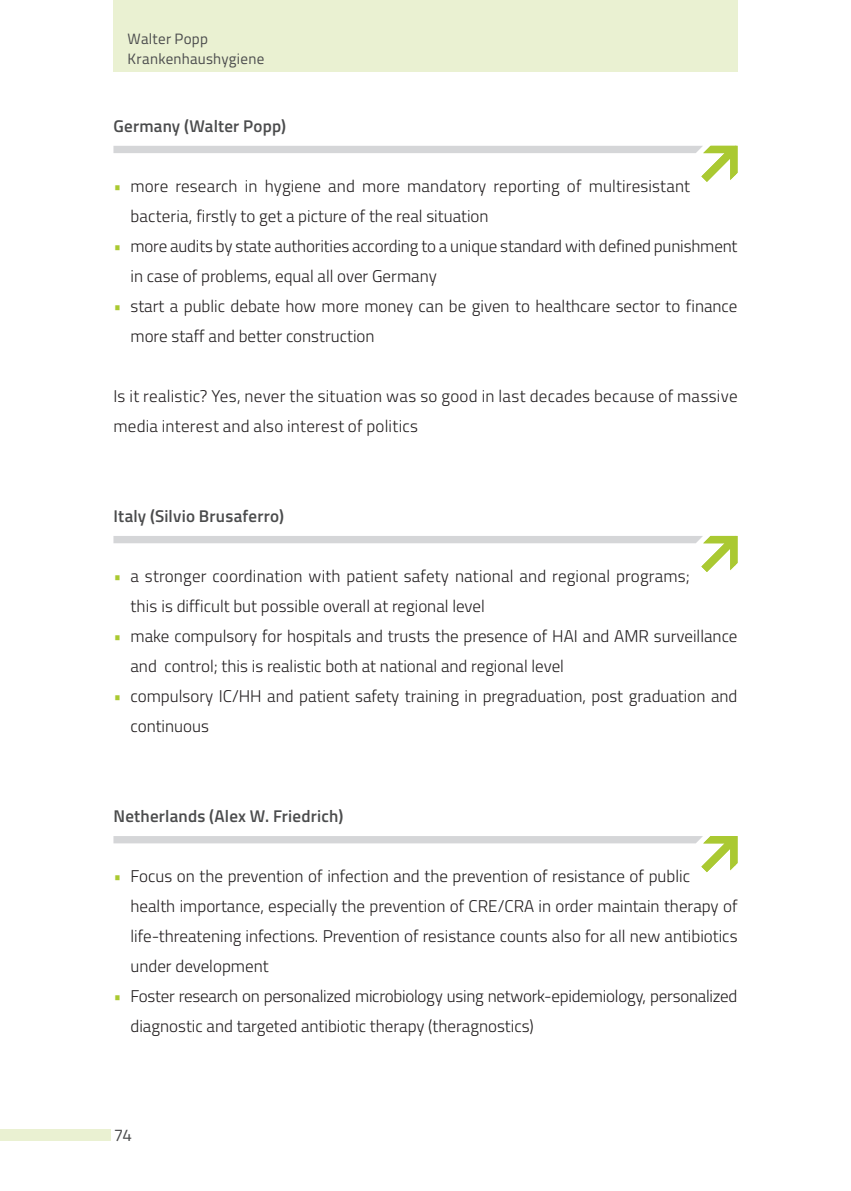
<style>
.page{position:relative;width:851px;height:1191px;background:#fff}
.page>*{position:absolute;margin:0;border:0;box-sizing:border-box;transform-origin:0 0}
.t1{font:300 17px/30px "Titillium";color:#231f20}
.t2{font:600 17px "Titillium";letter-spacing:.015em;color:#4b4c4d}
.t3{font:17px "Titillium";color:#4b4c4d}
.t4{font:15px/20px "Titillium";letter-spacing:.015em;color:#4b4c4d}
.s1{color:#aac932}
</style>
<div class="page">
<div style="left:113px;top:0;width:624px;height:71px;background:#eaf1d2"></div>
<div style="left:0;top:1129px;width:111px;height:11px;background:#eaf1d2"></div>
<svg style="left:113px;top:146px;width:624px;height:36px"></svg>
<svg style="left:113px;top:536px;width:624px;height:36px"></svg>
<svg style="left:113px;top:836px;width:624px;height:36px"></svg>
<p class="t4" style="left:128px;top:28px;width:138px">Walter Popp<br>Krankenhaushygiene</p>
<p class="t2" style="left:113px;top:113px;width:174px">Germany (Walter Popp)</p>
<p class="t1" style="left:130px;top:170px;width:561px;text-indent:-17px"><span class="s1">•</span> more research in hygiene and more mandatory reporting of multiresistant bacteria, firstly to get a picture of the real situation</p>
<p class="t1" style="left:130px;top:230px;width:608px;text-indent:-17px"><span class="s1">•</span> more audits by state authorities according to a unique standard with defined punishment in case of problems, equal all over Germany</p>
<p class="t1" style="left:130px;top:290px;width:608px;text-indent:-17px"><span class="s1">•</span> start a public debate how more money can be given to healthcare sector to finance more staff and better construction</p>
<p class="t1" style="left:113px;top:380px;width:625px">Is it realistic? Yes, never the situation was so good in last decades because of massive media interest and also interest of politics</p>
<p class="t2" style="left:113px;top:503px;width:172px">Italy (Silvio Brusaferro)</p>
<p class="t1" style="left:130px;top:560px;width:561px;text-indent:-17px"><span class="s1">•</span> a stronger coordination with patient safety national and regional programs; this is difficult but possible overall at regional level</p>
<p class="t1" style="left:130px;top:620px;width:608px;text-indent:-17px"><span class="s1">•</span> make compulsory for hospitals and trusts the presence of HAI and AMR surveillance and control; this is realistic both at national and regional level</p>
<p class="t1" style="left:130px;top:680px;width:608px;text-indent:-17px"><span class="s1">•</span> compulsory IC/HH and patient safety training in pregraduation, post graduation and continuous</p>
<p class="t2" style="left:113px;top:803px;width:231px">Netherlands (Alex W. Friedrich)</p>
<p class="t1" style="left:130px;top:860px;width:608px;text-indent:-17px"><span class="s1">•</span> Focus on the prevention of infection and the prevention of resistance of public health importance, especially the prevention of CRE/CRA in order maintain therapy of life-threatening infections. Prevention of resistance counts also for all new antibiotics under development</p>
<p class="t1" style="left:130px;top:980px;width:608px;text-indent:-17px"><span class="s1">•</span> Foster research on personalized microbiology using network-epidemiology, personalized diagnostic and targeted antibiotic therapy (theragnostics)</p>
<p class="t3" style="left:114px;top:1122px;width:20px">74</p>
</div>
